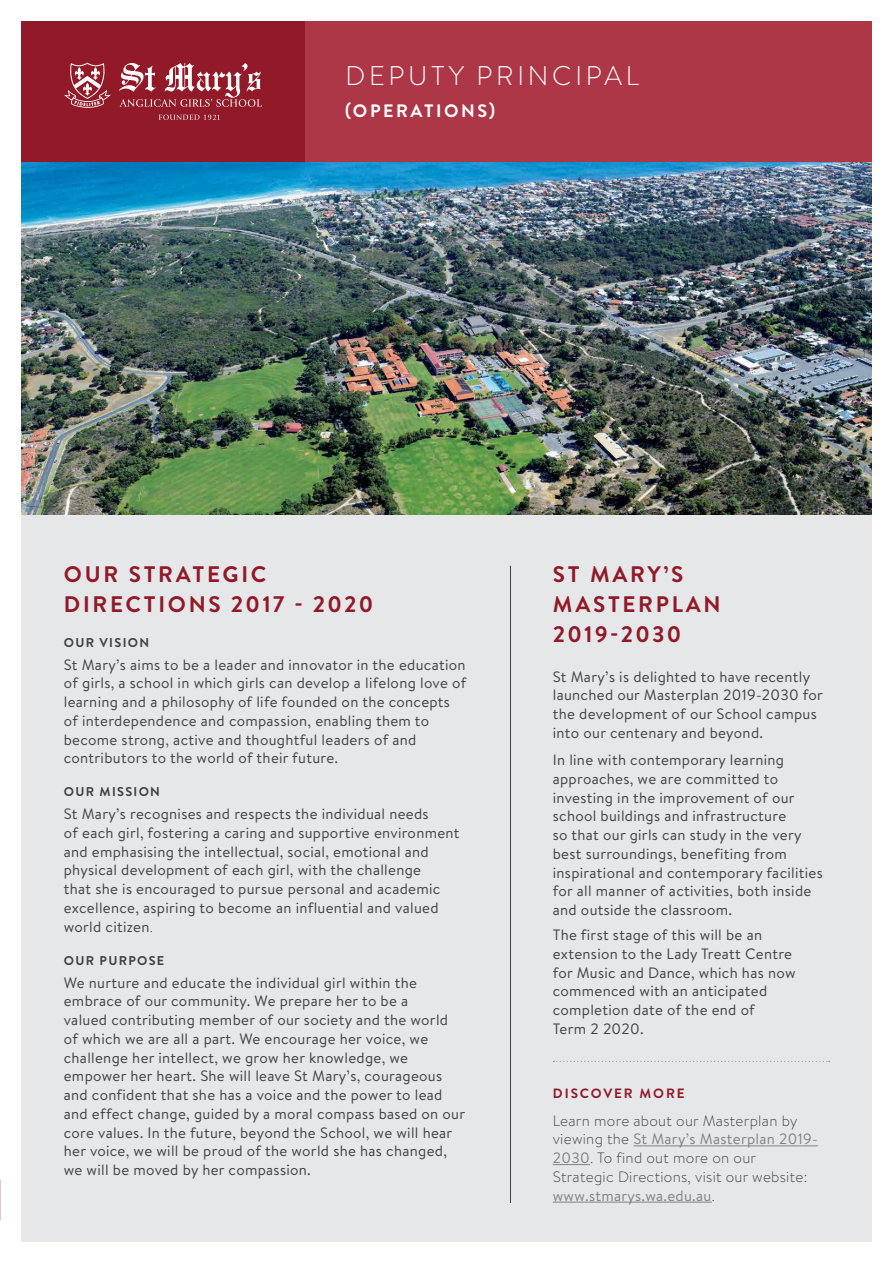
<style>
.page{position:relative;width:893px;height:1263px;background:#fff}
.page>*{position:absolute;margin:0;border:0;box-sizing:border-box;transform-origin:0 0}
.t1{font:300 27px "Brandon Text";letter-spacing:.14em;color:#fff}
.t2{font:700 22.5px/30px "Brandon Text";letter-spacing:.12em;color:#911928}
.t3{font:700 18px "Brandon Text";letter-spacing:.14em;color:#fff}
.t4{font:15px/18.8px "Brandon Text";letter-spacing:.02em;color:#414042}
.t5{font:300 15px/18.8px "Brandon Text";letter-spacing:.02em;color:#414042}
.t6{font:700 13.5px "Brandon Text";letter-spacing:.14em;color:#911928}
.t7{font:700 12.75px "Brandon Text";letter-spacing:.1em;color:#414042}
.s1{font-weight:300}
.s2{font-weight:400;color:#808285}
</style>
<div class="page">
<div style="left:21px;top:161px;width:851px;height:1081px;background:#e6e7e8"></div>
<hr style="left:510px;top:566px;width:1px;height:637px;background:#414042">
<img style="left:21px;top:161px;width:851px;height:354px">
<hr style="left:633px;top:1145px;width:185px;height:1px;background:#808285">
<hr style="left:553px;top:1164px;width:37px;height:1px;background:#808285">
<hr style="left:553px;top:1202px;width:159px;height:1px;background:#808285">
<svg style="left:553px;top:1061px;width:277px;height:1px"></svg>
<div style="left:303px;top:21px;width:569px;height:140px;background:#ad3747"></div>
<div style="left:21px;top:21px;width:284px;height:140px;background:#911928"></div>
<svg style="left:119px;top:63px;width:143px;height:44px"></svg>
<svg style="left:159px;top:115px;width:61px;height:5px"></svg>
<svg style="left:64px;top:63px;width:47px;height:45px"></svg>
<h1 class="t1" style="left:345px;top:57px;width:295px">DEPUTY PRINCIPAL</h1>
<p class="t3" style="left:345px;top:98px;width:151px">(OPERATIONS)</p>
<h2 class="t2" style="left:64px;top:558px;width:311px">OUR STRATEGIC<br>DIRECTIONS 2017 - 2020</h2>
<p class="t7" style="left:64px;top:633px;width:87px">OUR VISION</p>
<p class="t4" style="left:64px;top:654px;width:404px">St Mary’s aims to be a leader and innovator in the education of girls, a school in which girls can develop a lifelong love of learning and a philosophy of life founded on the concepts of interdependence and compassion, enabling them to become strong, active and thoughtful leaders of and contributors to the world of their future.</p>
<p class="t7" style="left:64px;top:783px;width:98px">OUR MISSION</p>
<p class="t4" style="left:64px;top:804px;width:397px">St Mary’s recognises and respects the individual needs<br>of each girl, fostering a caring and supportive environment and emphasising the intellectual, social, emotional and physical development of each girl, with the challenge<br>that she is encouraged to pursue personal and academic excellence, aspiring to become an influential and valued world citizen<span class="s1">.</span></p>
<p class="t7" style="left:64px;top:951px;width:102px">OUR PURPOSE</p>
<p class="t4" style="left:64px;top:972px;width:403px">We nurture and educate the individual girl within the embrace of our community. We prepare her to be a<br>valued contributing member of our society and the world of which we are all a part. We encourage her voice, we challenge her intellect, we grow her knowledge, we empower her heart. She will leave St Mary’s, courageous and confident that she has a voice and the power to lead and effect change, guided by a moral compass based on our core values. In the future, beyond the School, we will hear her voice, we will be proud of the world she has changed, we will be moved by her compassion.</p>
<h2 class="t2" style="left:553px;top:558px;width:169px">ST MARY’S<br>MASTERPLAN<br>2019-2030</h2>
<p class="t4" style="left:553px;top:666px;width:272px">St Mary’s is delighted to have recently launched our Masterplan 2019-2030 for the development of our School campus into our centenary and beyond.</p>
<p class="t4" style="left:553px;top:750px;width:272px">In line with contemporary learning approaches, we are committed to investing in the improvement of our school buildings and infrastructure<br>so that our girls can study in the very best surroundings, benefiting from inspirational and contemporary facilities for all manner of activities, both inside and outside the classroom.</p>
<p class="t4" style="left:553px;top:925px;width:244px">The first stage of this will be an extension to the Lady Treatt Centre for Music and Dance, which has now commenced with an anticipated completion date of the end of<br>Term 2 2020.</p>
<p class="t6" style="left:553px;top:1084px;width:133px">DISCOVER MORE</p>
<p class="t5" style="left:553px;top:1110px;width:266px">Learn more about our Masterplan by viewing the <span class="s2">St Mary’s Masterplan 2019- 2030</span>. To find out more on our Strategic Directions, visit our website: <span class="s2">www.stmarys.wa.edu.au</span>.</p>
</div>
